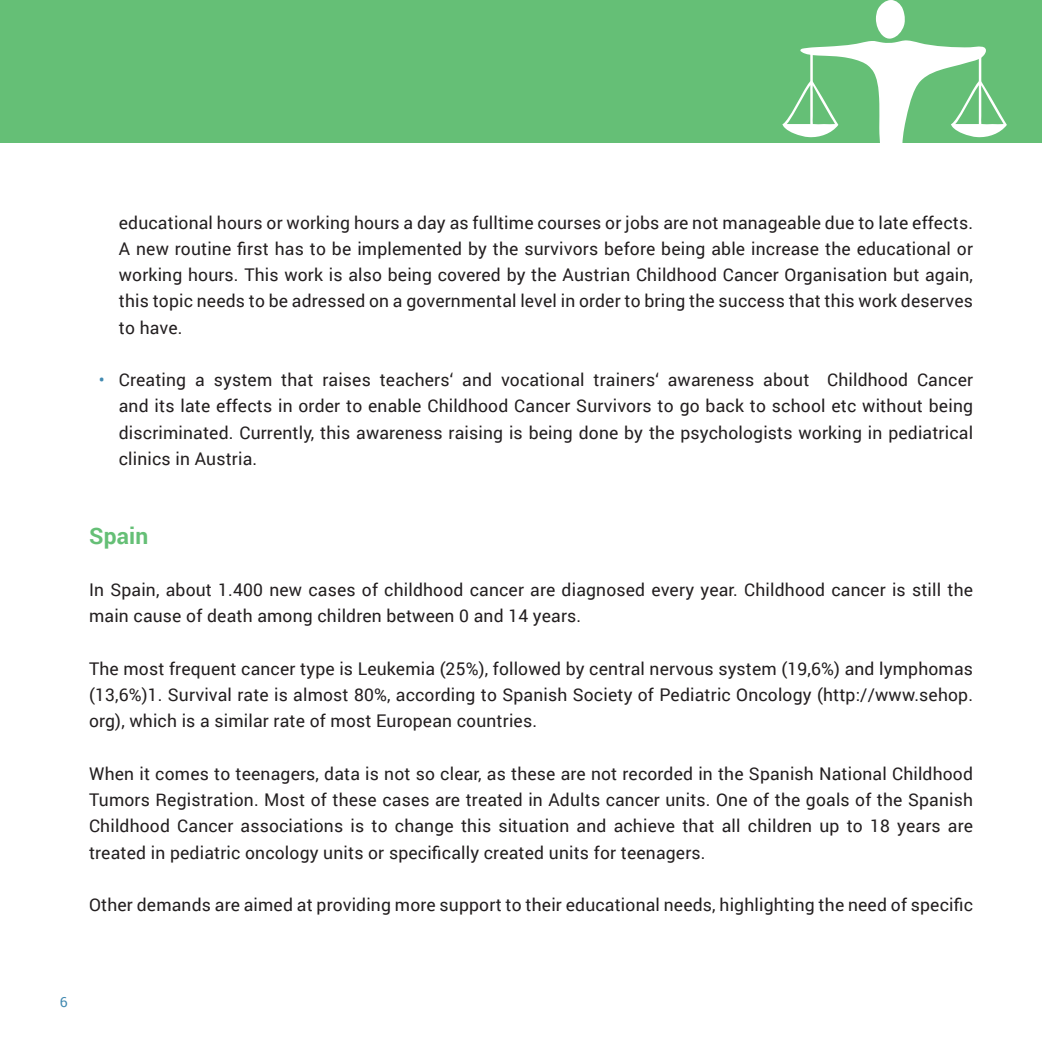
<style>
.page{position:relative;width:1042px;height:1042px;background:#fff}
.page>*{position:absolute;margin:0;border:0;box-sizing:border-box;transform-origin:0 0}
.Table-Row_Descriptio{font:700 22.75px "Roboto";letter-spacing:.01em;color:#65bf76}
.Table-Row_Descriptio-2{font:17.5px/26.2px "Roboto";letter-spacing:.01em;color:#231f20;text-align:justify}
.t1{font:14px "Roboto";color:#428ab1}
.s1{color:#428ab1}
</style>
<div class="page">
<div style="left:0;top:0;width:1042px;height:142px;background:#65bf76"></div>
<svg style="left:782px;top:0;width:225px;height:143px"></svg>
<p class="Table-Row_Descriptio-2" style="left:119px;top:208px;width:856px">educational hours or working hours a day as fulltime courses or jobs are not manageable due to late effects.<br>A new routine first has to be implemented by the survivors before being able increase the educational or working hours. This work is also being covered by the Austrian Childhood Cancer Organisation but again, this topic needs to be adressed on a governmental level in order to bring the success that this work deserves to have.</p>
<p class="Table-Row_Descriptio-2" style="left:119px;top:366px;width:856px;text-indent:-20px"><span class="s1">•</span> Creating a system that raises teachers‘ and vocational trainers‘ awareness about Childhood Cancer and its late effects in order to enable Childhood Cancer Survivors to go back to school etc without being discriminated. Currently, this awareness raising is being done by the psychologists working in pediatrical clinics in Austria.</p>
<p class="Table-Row_Descriptio" style="left:89px;top:519px;width:61px">Spain</p>
<p class="Table-Row_Descriptio-2" style="left:89px;top:576px;width:885px">In Spain, about 1.400 new cases of childhood cancer are diagnosed every year. Childhood cancer is still the main cause of death among children between 0 and 14 years.</p>
<p class="Table-Row_Descriptio-2" style="left:89px;top:655px;width:885px">The most frequent cancer type is Leukemia (25%), followed by central nervous system (19,6%) and lymphomas (13,6%)1. Survival rate is almost 80%, according to Spanish Society of Pediatric Oncology (http://www.sehop. org), which is a similar rate of most European countries.</p>
<p class="Table-Row_Descriptio-2" style="left:89px;top:760px;width:885px">When it comes to teenagers, data is not so clear, as these are not recorded in the Spanish National Childhood Tumors Registration. Most of these cases are treated in Adults cancer units. One of the goals of the Spanish Childhood Cancer associations is to change this situation and achieve that all children up to 18 years are treated in pediatric oncology units or specifically created units for teenagers.</p>
<p class="Table-Row_Descriptio-2" style="left:89px;top:891px;width:885px">Other demands are aimed at providing more support to their educational needs, highlighting the need of specific</p>
<p class="t1" style="left:60px;top:992px;width:9px">6</p>
</div>
